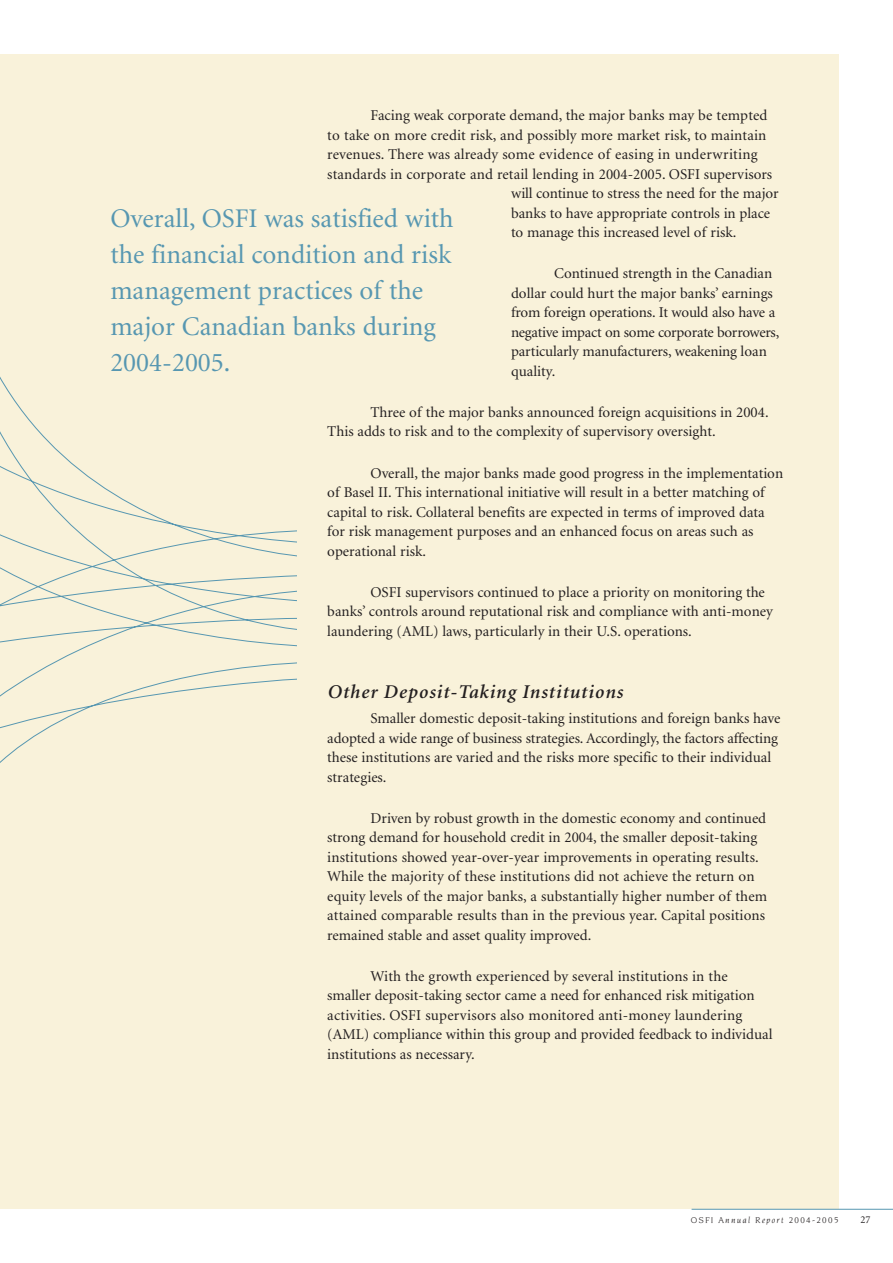
<style>
.page{position:relative;width:893px;height:1263px;background:#fff}
.page>*{position:absolute;margin:0;border:0;box-sizing:border-box;transform-origin:0 0}
.t1{font:27px/36px "Minion";color:#5797b1}
.t2{font:italic 600 19.5px "Minion";letter-spacing:.05em;color:#231f20}
.t3{font:15px/19.5px "Minion";color:#231f20}
.t4{font:15px "Minion";letter-spacing:.02em;color:#231f20}
.t5{font:10.5px "Minion";color:#231f20}
.t6{font:italic 9px "Novarese";letter-spacing:.15em;color:#231f20}
.s1{font-style:normal}
</style>
<div class="page">
<div style="left:0;top:54px;width:839px;height:1155px;background:#f9f2da"></div>
<svg style="left:0;top:377px;width:297px;height:386px"></svg>
<hr style="left:691px;top:1209px;width:202px;height:1px;background:#5797b1">
<p class="t3" style="left:370px;top:107px;width:398px">Facing weak corporate demand, the major banks may be tempted</p>
<p class="t3" style="left:327px;top:126px;width:441px">to take on more credit risk, and possibly more market risk, to maintain</p>
<p class="t4" style="left:327px;top:149px;width:432px">revenues. There was already some evidence of easing in underwriting</p>
<p class="t3" style="left:327px;top:165px;width:446px">standards in corporate and retail lending in 2004-2005. OSFI supervisors</p>
<p class="t3" style="left:511px;top:185px;width:269px">will continue to stress the need for the major</p>
<p class="t3" style="left:511px;top:204px;width:261px">banks to have appropriate controls in place</p>
<p class="t3" style="left:511px;top:224px;width:227px">to manage this increased level of risk.</p>
<p class="t3" style="left:511px;top:265px;width:270px;text-indent:43px">Continued strength in the Canadian dollar could hurt the major banks’ earnings from foreign operations. It would also have a negative impact on some corporate borrowers, particularly manufacturers, weakening loan quality.</p>
<p class="t3" style="left:327px;top:404px;width:443px;text-indent:43px">Three of the major banks announced foreign acquisitions in 2004.<br>This adds to risk and to the complexity of supervisory oversight.</p>
<p class="t3" style="left:327px;top:464px;width:457px;text-indent:43px">Overall, the major banks made good progress in the implementation of Basel II. This international initiative will result in a better matching of capital to risk. Collateral benefits are expected in terms of improved data for risk management purposes and an enhanced focus on areas such as operational risk.</p>
<p class="t3" style="left:327px;top:583px;width:447px;text-indent:43px">OSFI supervisors continued to place a priority on monitoring the banks’ controls around reputational risk and compliance with anti-money laundering (AML) laws, particularly in their U.S. operations.</p>
<h1 class="t1" style="left:110px;top:203px;width:345px">Overall, OSFI was satisfied with the financial condition and risk management practices of the major Canadian banks during<br>2004-2005.</h1>
<h2 class="t2" style="left:327px;top:684px;width:297px">Other Deposit-Taking Institutions</h2>
<p class="t3" style="left:327px;top:710px;width:454px;text-indent:43px">Smaller domestic deposit-taking institutions and foreign banks have adopted a wide range of business strategies. Accordingly, the factors affecting these institutions are varied and the risks more specific to their individual strategies.</p>
<p class="t3" style="left:327px;top:810px;width:441px;text-indent:43px">Driven by robust growth in the domestic economy and continued strong demand for household credit in 2004, the smaller deposit-taking institutions showed year-over-year improvements in operating results.<br>While the majority of these institutions did not achieve the return on equity levels of the major banks, a substantially higher number of them attained comparable results than in the previous year. Capital positions remained stable and asset quality improved.</p>
<p class="t3" style="left:327px;top:968px;width:447px;text-indent:43px">With the growth experienced by several institutions in the smaller deposit-taking sector came a need for enhanced risk mitigation activities. OSFI supervisors also monitored anti-money laundering (AML) compliance within this group and provided feedback to individual institutions as necessary.</p>
<p class="t6" style="left:691px;top:1216px;width:149px"><span class="s1">OSFI</span> Annual Report 20<span class="s1">04-2005</span></p>
<p class="t5" style="left:860px;top:1216px;width:12px">27</p>
</div>
